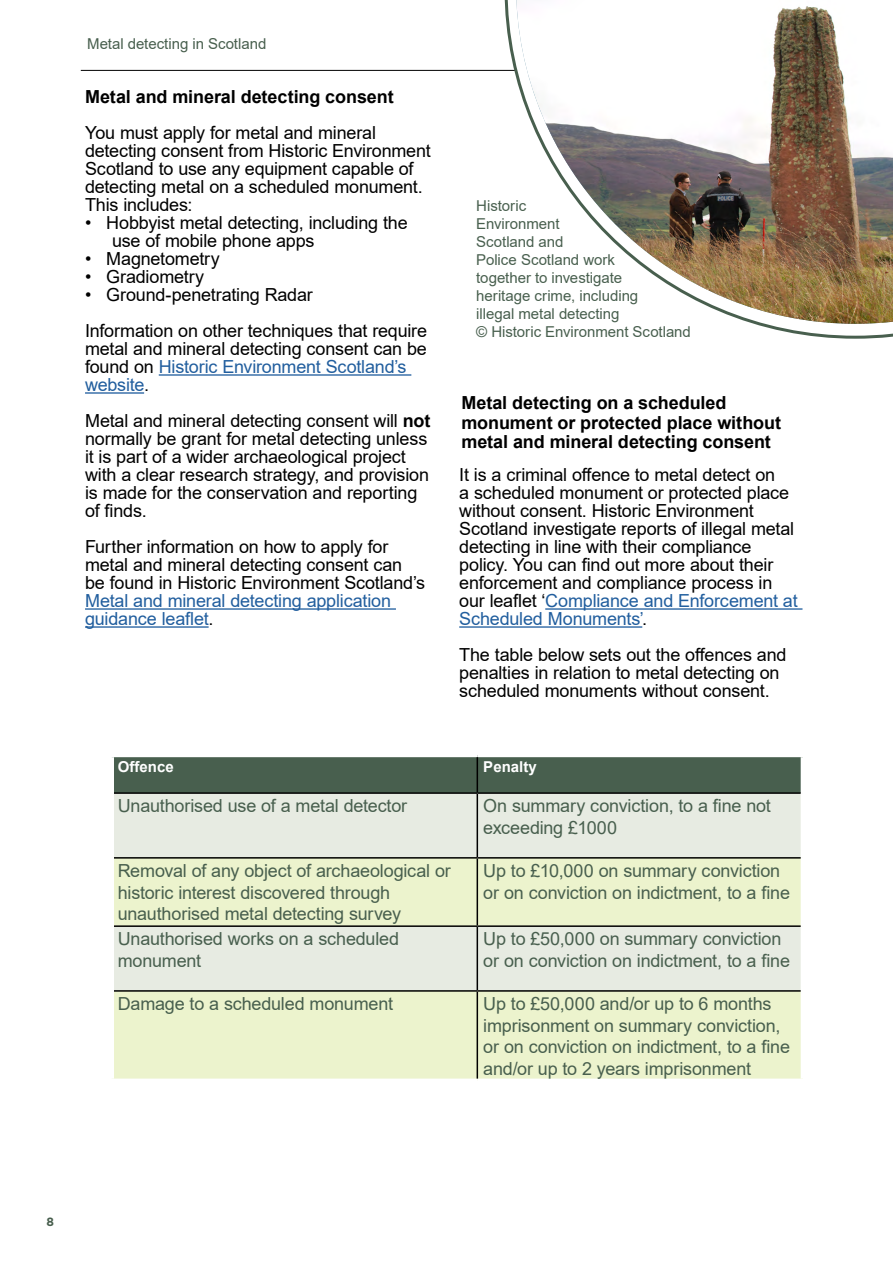
<style>
.page{position:relative;width:893px;height:1263px;background:#fff}
.page>*{position:absolute;margin:0;border:0;box-sizing:border-box;transform-origin:0 0}
.body{font:18px/18px "Arial";letter-spacing:-.01em;color:#000}
.Footnote{font:18px/21.6px "Arial";letter-spacing:-.01em;color:#485f4e}
.Heading_3{font:700 18px/19.5px "Arial";letter-spacing:-.005em;color:#000}
.BODY{font:15px/18px "Arial";color:#485f4e}
.body-2{font:700 15px "Arial";color:#fff}
.t1{font:700 12px "Gotham";color:#485f4e}
.s1{color:#215e9e}
.s2{font-weight:700}
</style>
<div class="page">
<hr style="left:81px;top:70px;width:723px;height:1px;background:#000">
<hr style="left:159px;top:374px;width:252px;height:2px;background:#215e9e">
<hr style="left:85px;top:392px;width:59px;height:2px;background:#215e9e">
<hr style="left:85px;top:608px;width:311px;height:2px;background:#215e9e">
<hr style="left:85px;top:626px;width:124px;height:2px;background:#215e9e">
<hr style="left:545px;top:608px;width:257px;height:2px;background:#215e9e">
<hr style="left:459px;top:626px;width:183px;height:2px;background:#215e9e">
<div style="left:114px;top:757px;width:687px;height:35px;background:#485f4e"></div>
<div style="left:114px;top:794px;width:687px;height:63px;background:#e7ebe2"></div>
<svg style="left:114px;top:858px;width:687px;height:220px;background:#e9efd2"></svg>
<hr style="left:477px;top:757px;width:1px;height:35px;background:#000">
<hr style="left:114px;top:792px;width:363px;height:2px;background:#000">
<hr style="left:477px;top:792px;width:324px;height:2px;background:#000">
<hr style="left:477px;top:794px;width:1px;height:63px;background:#000">
<hr style="left:114px;top:857px;width:363px;height:1px;background:#000">
<hr style="left:477px;top:857px;width:324px;height:1px;background:#000">
<hr style="left:477px;top:858px;width:1px;height:67px;background:#000">
<hr style="left:114px;top:925px;width:363px;height:2px;background:#000">
<hr style="left:477px;top:925px;width:324px;height:2px;background:#000">
<hr style="left:477px;top:927px;width:1px;height:63px;background:#000">
<hr style="left:114px;top:990px;width:363px;height:2px;background:#000">
<hr style="left:477px;top:990px;width:324px;height:2px;background:#000">
<hr style="left:477px;top:992px;width:1px;height:86px;background:#000">
<svg style="left:504px;top:0;width:389px;height:339px"></svg>
<img style="left:516px;top:0;width:377px;height:324px">
<p class="BODY" style="left:87px;top:35px;width:181px">Metal detecting in Scotland</p>
<h3 class="Heading_3" style="left:85px;top:87px;width:310px">Metal and mineral detecting consent</h3>
<p class="body" style="left:85px;top:124px;width:347px">You must apply for metal and mineral detecting consent from Historic Environment Scotland to use any equipment capable of detecting metal on a scheduled monument.<br>This includes:</p>
<p class="body" style="left:112px;top:214px;width:297px;text-indent:-27px">• Hobbyist metal detecting, including the use of mobile phone apps</p>
<p class="body" style="left:85px;top:250px;width:136px">• Magnetometry</p>
<p class="body" style="left:85px;top:268px;width:121px">• Gradiometry</p>
<p class="body" style="left:85px;top:286px;width:229px">• Ground-penetrating Radar</p>
<p class="body" style="left:85px;top:322px;width:343px">Information on other techniques that require metal and mineral detecting consent can be found on <span class="s1">Historic Environment Scotland’s website</span>.</p>
<p class="body" style="left:85px;top:412px;width:347px">Metal and mineral detecting consent will <span class="s2">not </span>normally be grant for metal detecting unless it is part of a wider archaeological project with a clear research strategy, and provision is made for the conservation and reporting of finds.</p>
<p class="body" style="left:85px;top:538px;width:342px">Further information on how to apply for metal and mineral detecting consent can be found in Historic Environment Scotland’s <span class="s1">Metal and mineral detecting application guidance leaflet</span>.</p>
<p class="BODY" style="left:476px;top:197px;width:164px">Historic<br>Environment<br>Scotland and<br>Police Scotland work together to investigate heritage crime, including illegal metal detecting</p>
<p class="BODY" style="left:476px;top:323px;width:216px">© Historic Environment Scotland</p>
<h3 class="Heading_3" style="left:461px;top:393px;width:321px">Metal detecting on a scheduled monument or protected place without metal and mineral detecting consent</h3>
<p class="body" style="left:459px;top:466px;width:340px">It is a criminal offence to metal detect on<br>a scheduled monument or protected place without consent. Historic Environment Scotland investigate reports of illegal metal detecting in line with their compliance policy. You can find out more about their enforcement and compliance process in our leaflet ‘<span class="s1">Compliance and Enforcement at Scheduled Monuments’</span>.</p>
<p class="body" style="left:459px;top:646px;width:329px">The table below sets out the offences and penalties in relation to metal detecting on scheduled monuments without consent.</p>
<p class="body-2" style="left:118px;top:756px;width:58px">Offence</p>
<p class="body-2" style="left:483px;top:756px;width:55px">Penalty</p>
<p class="Footnote" style="left:118px;top:795px;width:291px">Unauthorised use of a metal detector</p>
<p class="Footnote" style="left:483px;top:795px;width:289px">On summary conviction, to a fine not exceeding £1000</p>
<p class="Footnote" style="left:118px;top:860px;width:335px">Removal of any object of archaeological or historic interest discovered through</p>
<p class="Footnote" style="left:118px;top:903px;width:285px">unauthorised metal detecting survey</p>
<p class="Footnote" style="left:483px;top:860px;width:308px">Up to £10,000 on summary conviction or on conviction on indictment, to a fine</p>
<p class="Footnote" style="left:118px;top:928px;width:283px">Unauthorised works on a scheduled</p>
<p class="Footnote" style="left:118px;top:950px;width:85px">monument</p>
<p class="Footnote" style="left:483px;top:928px;width:308px">Up to £50,000 on summary conviction or on conviction on indictment, to a fine</p>
<p class="Footnote" style="left:118px;top:993px;width:277px">Damage to a scheduled monument</p>
<p class="Footnote" style="left:483px;top:993px;width:308px">Up to £50,000 and/or up to 6 months imprisonment on summary conviction, or on conviction on indictment, to a fine and/or up to 2 years imprisonment</p>
<p class="t1" style="left:47px;top:1213px;width:9px">8</p>
</div>
